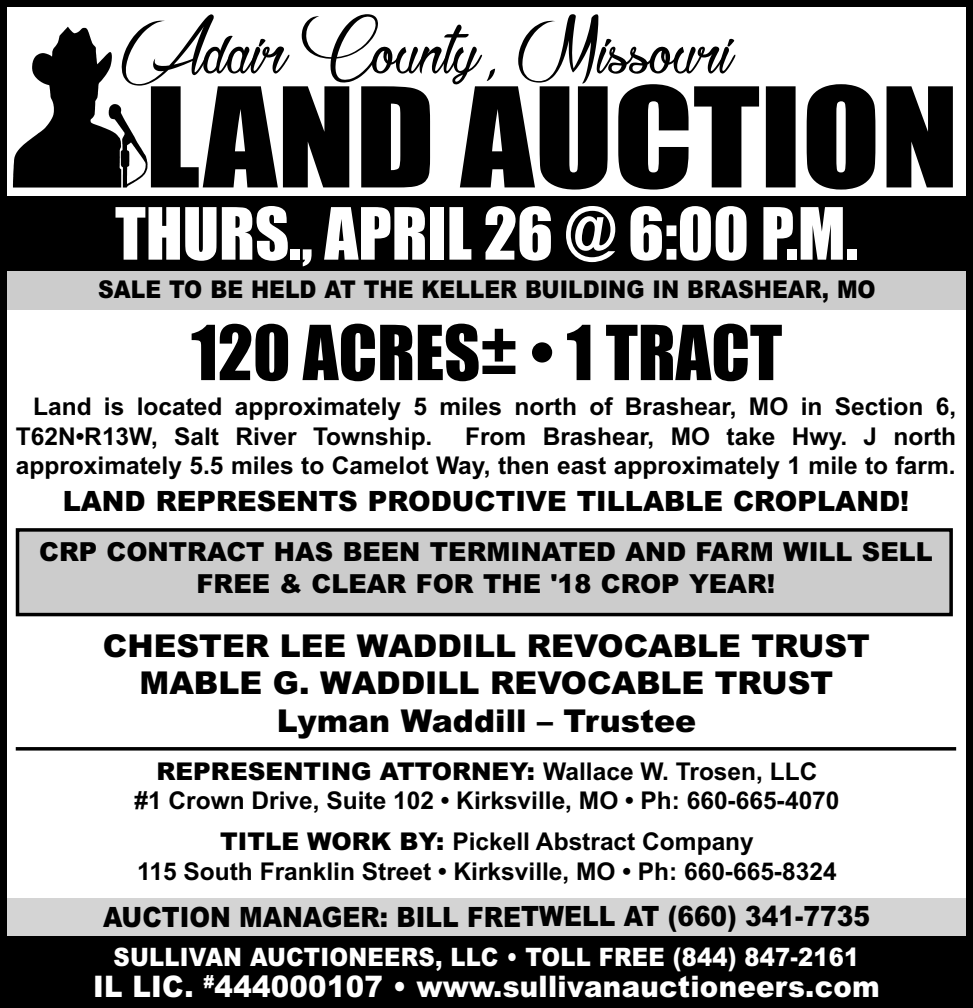
<style>
.page{position:relative;width:973px;height:1008px;background:#fff}
.page>*{position:absolute;margin:0;border:0;box-sizing:border-box;transform-origin:0 0}
.t1{font:84px "Raisindes Sables";color:#000}
.t2{font:70px "Impact";color:#000}
.t3{font:66.5px "Impact";color:#fff}
.t4{font:900 31.5px/37.8px "Arial";color:#000;text-align:center}
.t5{font:900 29.75px "Arial";letter-spacing:.01em;color:#fff;scale:.93 1}
.t6{font:900 28px "Arial";color:#000;scale:.89 1}
.t7{font:900 28px "Arial";color:#000}
.t8{font:900 26.25px/31.5px "Arial";color:#000;text-align:center}
.t9{font:900 25.55px "Arial";letter-spacing:.01em;color:#fff;scale:.89 1}
.t10{font:700 24.5px/29.4px "Arial";color:#000;text-align:center}
.t11{font:900 24.5px "Arial";color:#000;scale:.89 1}
.s1{font-weight:900}
</style>
<div class="page">
<div style="left:19px;top:532px;width:930px;height:81px;background:#ccc"></div>
<div style="left:16px;top:528px;width:936px;height:88px;border:4px solid #000"></div>
<div style="left:0;top:266px;width:973px;height:44px;background:#ccc"></div>
<div style="left:0;top:196px;width:973px;height:74px;background:#000"></div>
<div style="left:0;top:898px;width:973px;height:59px;background:#d4d4d4"></div>
<div style="left:0;top:0;width:973px;height:1008px;border:7px solid #000"></div>
<img style="left:13px;top:26px;width:135px;height:162px">
<div style="left:0;top:936px;width:973px;height:72px;background:#000"></div>
<svg style="left:151px;top:84px;width:801px;height:106px;fill:#000"></svg>
<svg style="left:16px;top:747px;width:940px;height:4px"></svg>
<h1 class="t1" style="left:124px;top:6px;width:611px">Adair County, Missouri</h1>
<h3 class="t3" style="left:115px;top:198px;width:744px">THURS., APRIL 26 @ 6:00 P.M.</h3>
<p class="t11" style="left:98px;top:276px;width:875px">SALE TO BE HELD AT THE KELLER BUILDING IN BRASHEAR, MO</p>
<h2 class="t2" style="left:191px;top:315px;width:592px">120 ACRES± • 1 TRACT</h2>
<p class="t10" style="left:16px;top:392px;width:942px;text-align:left;text-indent:17px">Land is located approximately 5 miles north of Brashear, MO in Section 6,<br>T62N•R13W, Salt River Township.</p>
<p class="t10" style="left:16px;top:422px;width:942px;text-align:right">From Brashear, MO take Hwy. J north<br>approximately 5.5 miles to Camelot Way, then east approximately 1 mile to farm.</p>
<p class="t7" style="left:63px;top:485px;width:848px">LAND REPRESENTS PRODUCTIVE TILLABLE CROPLAND!</p>
<p class="t8" style="left:39px;top:537px;width:895px">CRP CONTRACT HAS BEEN TERMINATED AND FARM WILL SELL<br>FREE &amp; CLEAR FOR THE '18 CROP YEAR!</p>
<p class="t4" style="left:103px;top:627px;width:768px">CHESTER LEE WADDILL REVOCABLE TRUST<br>MABLE G. WADDILL REVOCABLE TRUST<br>Lyman Waddill – Trustee</p>
<p class="t10" style="left:134px;top:757px;width:706px"><span class="s1">REPRESENTING ATTORNEY:</span> Wallace W. Trosen, LLC<br>#1 Crown Drive, Suite 102 • Kirksville, MO • Ph: 660-665-4070</p>
<p class="t10" style="left:137px;top:827px;width:701px"><span class="s1">TITLE WORK BY:</span> Pickell Abstract Company<br>115 South Franklin Street • Kirksville, MO • Ph: 660-665-8324</p>
<p class="t6" style="left:103px;top:900px;width:863px">AUCTION MANAGER: BILL FRETWELL AT (660) 341-7735</p>
<p class="t9" style="left:114px;top:942px;width:839px">SULLIVAN AUCTIONEERS, LLC • TOLL FREE (844) 847-2161</p>
<p class="t5" style="left:93px;top:969px;width:847px">IL LIC. <sup>#</sup>444000107 • www.sullivanauctioneers.com</p>
</div>
